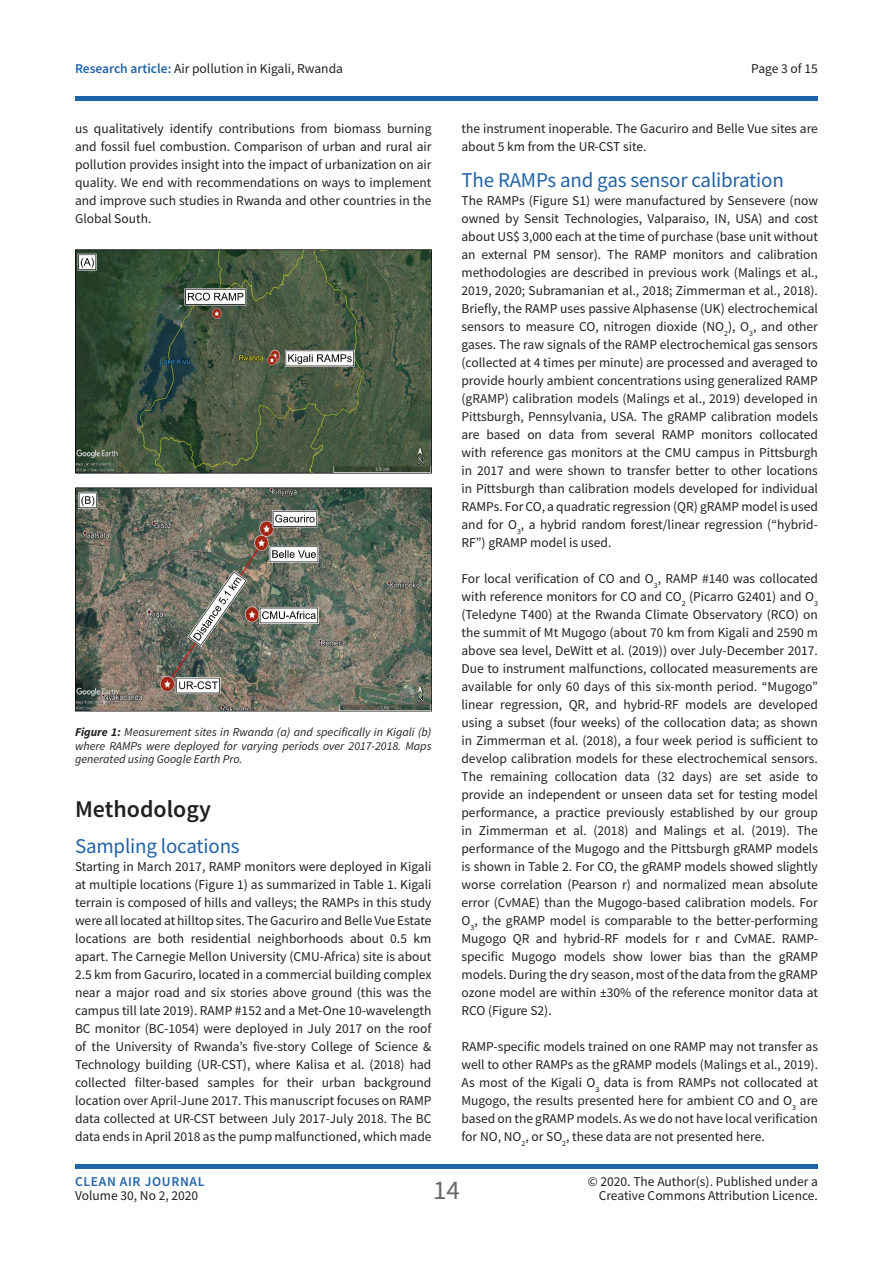
<style>
.page{position:relative;width:893px;height:1263px;background:#fff}
.page>*{position:absolute;margin:0;border:0;box-sizing:border-box;transform-origin:0 0}
.t1{font:27px "Source Sans Pro";color:#686868}
.t2{font:600 24px "Source Sans Pro";color:#231f20}
.t3{font:21px "Source Sans Pro";letter-spacing:-.01em;color:#2163a8}
.t4{font:13.5px/18px "Source Sans Pro";color:#231f20;text-align:justify}
.t5{font:600 13.5px "Source Sans Pro";letter-spacing:.05em;color:#2163a8}
.t6{font:italic 12px/13.5px "Source Sans Pro";color:#231f20;text-align:justify}
.s1{font-weight:600;color:#2163a8}
.s2{font-weight:700}
</style>
<div class="page">
<div style="left:75px;top:1164px;width:743px;height:5px;background:#2163a8"></div>
<hr style="left:75px;top:96px;width:743px;height:4px;background:#2163a8">
<img style="left:75px;top:250px;width:356px;height:461px">
<p class="t4" style="left:75px;top:60px;width:269px"><span class="s1">Research article:</span> Air pollution in Kigali, Rwanda</p>
<p class="t4" style="left:751px;top:60px;width:68px">Page 3 of 15</p>
<p class="t4" style="left:75px;top:119px;width:358px">us qualitatively identify contributions from biomass burning and fossil fuel combustion. Comparison of urban and rural air pollution provides insight into the impact of urbanization on air quality. We end with recommendations on ways to implement and improve such studies in Rwanda and other countries in the Global South.</p>
<p class="t6" style="left:75px;top:725px;width:358px"><span class="s2">Figure 1:</span> Measurement sites in Rwanda (a) and specifically in Kigali (b) where RAMPs were deployed for varying periods over 2017-2018. Maps generated using Google Earth Pro.</p>
<p class="t2" style="left:75px;top:793px;width:138px">Methodology</p>
<p class="t3" style="left:75px;top:833px;width:166px">Sampling locations</p>
<p class="t4" style="left:75px;top:857px;width:358px">Starting in March 2017, RAMP monitors were deployed in Kigali at multiple locations (Figure 1) as summarized in Table 1. Kigali terrain is composed of hills and valleys; the RAMPs in this study were all located at hilltop sites. The Gacuriro and Belle Vue Estate locations are both residential neighborhoods about 0.5 km apart. The Carnegie Mellon University (CMU-Africa) site is about 2.5 km from Gacuriro, located in a commercial building complex near a major road and six stories above ground (this was the campus till late 2019). RAMP #152 and a Met-One 10-wavelength BC monitor (BC-1054) were deployed in July 2017 on the roof of the University of Rwanda’s five-story College of Science &amp; Technology building (UR-CST), where Kalisa et al. (2018) had collected filter-based samples for their urban background location over April-June 2017. This manuscript focuses on RAMP data collected at UR-CST between July 2017-July 2018. The BC data ends in April 2018 as the pump malfunctioned, which made</p>
<p class="t4" style="left:461px;top:119px;width:358px">the instrument inoperable. The Gacuriro and Belle Vue sites are about 5 km from the UR-CST site.</p>
<p class="t3" style="left:461px;top:167px;width:324px">The RAMPs and gas sensor calibration</p>
<p class="t4" style="left:461px;top:191px;width:358px">The RAMPs (Figure S1) were manufactured by Sensevere (now owned by Sensit Technologies, Valparaiso, IN, USA) and cost about US$ 3,000 each at the time of purchase (base unit without an external PM sensor). The RAMP monitors and calibration methodologies are described in previous work (Malings et al., 2019, 2020; Subramanian et al., 2018; Zimmerman et al., 2018).<br>Briefly, the RAMP uses passive Alphasense (UK) electrochemical sensors to measure CO, nitrogen dioxide (NO<sub>2</sub>), O<sub>3</sub>, and other gases. The raw signals of the RAMP electrochemical gas sensors (collected at 4 times per minute) are processed and averaged to provide hourly ambient concentrations using generalized RAMP (gRAMP) calibration models (Malings et al., 2019) developed in Pittsburgh, Pennsylvania, USA. The gRAMP calibration models are based on data from several RAMP monitors collocated with reference gas monitors at the CMU campus in Pittsburgh in 2017 and were shown to transfer better to other locations in Pittsburgh than calibration models developed for individual RAMPs. For CO, a quadratic regression (QR) gRAMP model is used and for O<sub>3</sub>, a hybrid random forest/linear regression (“hybrid-RF”) gRAMP model is used.</p>
<p class="t4" style="left:461px;top:569px;width:358px">For local verification of CO and O<sub>3</sub>, RAMP #140 was collocated with reference monitors for CO and CO<sub>2</sub> (Picarro G2401) and O<sub>3 </sub>(Teledyne T400) at the Rwanda Climate Observatory (RCO) on the summit of Mt Mugogo (about 70 km from Kigali and 2590 m above sea level, DeWitt et al. (2019)) over July-December 2017.<br>Due to instrument malfunctions, collocated measurements are available for only 60 days of this six-month period. “Mugogo” linear regression, QR, and hybrid-RF models are developed using a subset (four weeks) of the collocation data; as shown in Zimmerman et al. (2018), a four week period is sufficient to develop calibration models for these electrochemical sensors.<br>The remaining collocation data (32 days) are set aside to provide an independent or unseen data set for testing model performance, a practice previously established by our group in Zimmerman et al. (2018) and Malings et al. (2019). The performance of the Mugogo and the Pittsburgh gRAMP models is shown in Table 2. For CO, the gRAMP models showed slightly worse correlation (Pearson r) and normalized mean absolute error (CvMAE) than the Mugogo-based calibration models. For O<sub>3</sub>, the gRAMP model is comparable to the better-performing Mugogo QR and hybrid-RF models for r and CvMAE. RAMP&shy;specific Mugogo models show lower bias than the gRAMP models. During the dry season, most of the data from the gRAMP ozone model are within ±30% of the reference monitor data at RCO (Figure S2).</p>
<p class="t4" style="left:461px;top:1037px;width:358px">RAMP-specific models trained on one RAMP may not transfer as well to other RAMPs as the gRAMP models (Malings et al., 2019).<br>As most of the Kigali O<sub>3</sub> data is from RAMPs not collocated at Mugogo, the results presented here for ambient CO and O<sub>3</sub> are based on the gRAMP models. As we do not have local verification for NO, NO<sub>2</sub>, or SO<sub>2</sub>, these data are not presented here.</p>
<p class="t5" style="left:75px;top:1173px;width:131px">CLEAN AIR JOURNAL</p>
<p class="t4" style="left:75px;top:1186px;width:125px">Volume 30, No 2, 2020</p>
<p class="t4" style="left:588px;top:1172px;width:232px">© 2020. The Author(s). Published under a</p>
<h1 class="t1" style="left:433px;top:1173px;width:28px">14</h1>
<p class="t4" style="left:599px;top:1186px;width:221px">Creative Commons Attribution Licence.</p>
</div>
